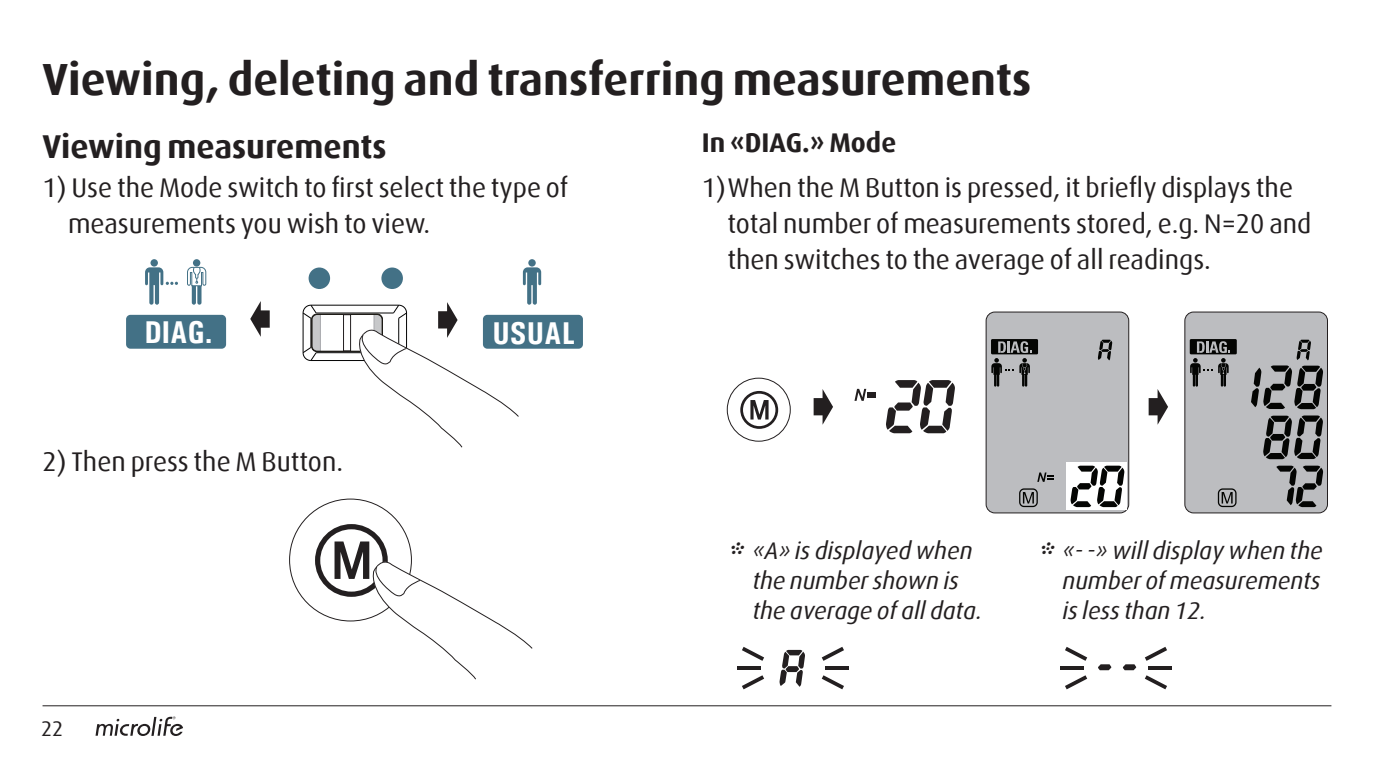
<style>
.page{position:relative;width:1391px;height:766px;background:#fff}
.page>*{position:absolute;margin:0;border:0;box-sizing:border-box;transform-origin:0 0}
.t1{font:700 45px "Dax";color:#231f20}
.t2{font:700 33px "Dax";color:#231f20}
.t3{font:700 condensed 31.5px "Univers";color:#fff}
.t4{font:27px/36px "Dax";color:#231f20}
.t5{font:italic 24px/30px "Dax";color:#231f20;text-align:justify}
.t6{font:21px "Dax";color:#231f20}
.s1{font-weight:700}
.s2{font-size:36px}
</style>
<div class="page">
<hr style="left:43px;top:705px;width:1288px;height:1px;background:#231f20">
<svg style="left:95px;top:716px;width:88px;height:19px"></svg>
<div style="left:193px;top:259px;width:7px;height:7px;background:#437186;border-radius:50%"></div>
<svg style="left:187px;top:266px;width:19px;height:38px"></svg>
<div style="left:150px;top:259px;width:8px;height:7px;background:#437186;border-radius:50%"></div>
<svg style="left:145px;top:267px;width:33px;height:37px"></svg>
<div style="left:126px;top:315px;width:100px;height:33px;background:#437186;border-radius:4px"></div>
<div style="left:308px;top:267px;width:22px;height:22px;background:#437186;border-radius:50%"></div>
<div style="left:483px;top:315px;width:100px;height:33px;background:#437186;border-radius:4px"></div>
<div style="left:528px;top:259px;width:8px;height:7px;background:#437186;border-radius:50%"></div>
<hr style="left:311px;top:304px;width:88px;height:1px;background:#030303">
<hr style="left:316px;top:312px;width:77px;height:1px;background:#030303">
<hr style="left:316px;top:352px;width:77px;height:1px;background:#030303">
<hr style="left:311px;top:360px;width:88px;height:1px;background:#030303">
<svg style="left:302px;top:304px;width:19px;height:57px"></svg>
<div style="left:312px;top:314px;width:70px;height:37px;border:1px solid #1d1b16;border-radius:5px"></div>
<div style="left:343px;top:314px;width:8px;height:37px;border:1px solid #231f20"></div>
<svg style="left:250px;top:301px;width:20px;height:36px"></svg>
<svg style="left:354px;top:267px;width:187px;height:181px"></svg>
<svg style="left:315px;top:524px;width:218px;height:156px"></svg>
<hr style="left:737px;top:666px;width:24px;height:3px;background:#231f20">
<svg style="left:742px;top:675px;width:22px;height:14px"></svg>
<svg style="left:742px;top:646px;width:22px;height:14px"></svg>
<hr style="left:825px;top:666px;width:23px;height:3px;background:#231f20">
<svg style="left:821px;top:675px;width:23px;height:14px"></svg>
<svg style="left:821px;top:646px;width:23px;height:14px"></svg>
<svg style="left:779px;top:649px;width:26px;height:37px"></svg>
<svg style="left:813px;top:389px;width:20px;height:35px"></svg>
<svg style="left:854px;top:389px;width:21px;height:12px"></svg>
<svg style="left:886px;top:380px;width:69px;height:53px"></svg>
<hr style="left:1060px;top:666px;width:24px;height:3px;background:#231f20">
<svg style="left:1065px;top:675px;width:22px;height:14px"></svg>
<svg style="left:1065px;top:647px;width:22px;height:13px"></svg>
<hr style="left:1147px;top:666px;width:24px;height:3px;background:#231f20">
<svg style="left:1145px;top:675px;width:22px;height:14px"></svg>
<svg style="left:1144px;top:646px;width:23px;height:14px"></svg>
<svg style="left:1122px;top:664px;width:14px;height:6px"></svg>
<svg style="left:1098px;top:664px;width:13px;height:6px"></svg>
<div style="left:727px;top:377px;width:63px;height:64px;border:1px solid #231f20;border-radius:50%"></div>
<svg style="left:740px;top:391px;width:38px;height:38px"></svg>
<div style="left:986px;top:312px;width:142px;height:201px;background:#bcbdc0;border-radius:9px"></div>
<div style="left:985px;top:312px;width:143px;height:201px;border:1px solid #231f20;border-radius:9px"></div>
<svg style="left:1019px;top:488px;width:18px;height:19px"></svg>
<svg style="left:1037px;top:472px;width:16px;height:9px"></svg>
<svg style="left:991px;top:339px;width:47px;height:47px"></svg>
<svg style="left:1097px;top:339px;width:15px;height:21px"></svg>
<div style="left:1065px;top:461px;width:61px;height:48px;background:#fff"></div>
<svg style="left:1070px;top:465px;width:54px;height:42px"></svg>
<svg style="left:1148px;top:389px;width:20px;height:35px"></svg>
<div style="left:1184px;top:312px;width:143px;height:201px;background:#bcbdc0;border-radius:9px"></div>
<div style="left:1184px;top:312px;width:143px;height:201px;border:1px solid #231f20;border-radius:9px"></div>
<svg style="left:1217px;top:488px;width:19px;height:19px"></svg>
<svg style="left:1189px;top:339px;width:47px;height:47px"></svg>
<svg style="left:1276px;top:465px;width:47px;height:42px"></svg>
<svg style="left:1263px;top:415px;width:59px;height:44px"></svg>
<svg style="left:1251px;top:339px;width:72px;height:70px"></svg>
<p class="t1" style="left:43px;top:54px;width:990px">Viewing, deleting and transferring measurements</p>
<p class="t4" style="left:702px;top:121px;width:593px;line-height:44.4px"><span class="s1">In «DIAG.» Mode<br></span>1)When the M Button is pressed, it briefly displays the</p>
<p class="t4" style="left:727px;top:206px;width:585px">total number of measurements stored, e.g. N=20 and then switches to the average of all readings.</p>
<p class="t2" style="left:43px;top:127px;width:345px">Viewing measurements</p>
<p class="t4" style="left:68px;top:170px;width:501px;text-indent:-26px">1) Use the Mode switch to first select the type of measurements you wish to view.</p>
<p class="t3" style="left:144px;top:313px;width:69px">DIAG.</p>
<p class="t3" style="left:492px;top:313px;width:84px">USUAL</p>
<p class="t4" style="left:43px;top:443px;width:302px">2) Then press the M Button.</p>
<p class="t6" style="left:41px;top:716px;width:24px">22</p>
<p class="t5" style="left:752px;top:536px;width:231px;text-align:left;text-indent:-26px"><span class="s2">*</span> «A» is displayed when the number shown is the average of all data.</p>
<p class="t5" style="left:1062px;top:536px;width:262px;text-indent:-26px"><span class="s2">*</span> «- -» will display when the number of measurements is less than 12.</p>
</div>
